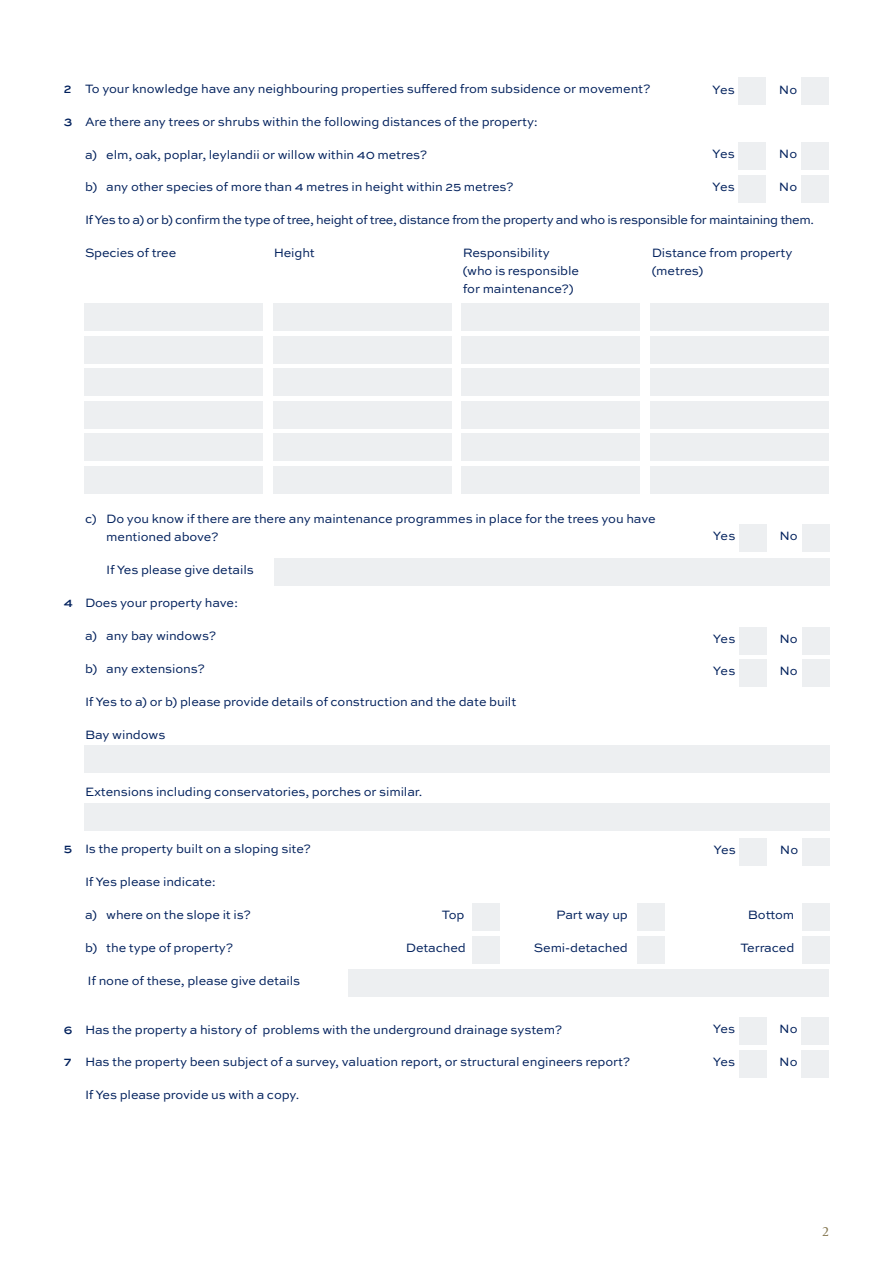
<style>
.page{position:relative;width:893px;height:1263px;background:#fff}
.page>*{position:absolute;margin:0;border:0;box-sizing:border-box;transform-origin:0 0}
.t1{font:13.5px "Capitolium 2";color:#83754e}
.t2{font:12.75px/18px "Sweet Sans Pro";letter-spacing:-.01em;color:#00205c}
.t3{font:12.75px "Sweet Sans Pro";letter-spacing:-.03em;color:#00205c}
.s1{font-weight:500}
</style>
<div class="page">
<div style="left:349px;top:969px;width:480px;height:27px;background:#edeff1"></div>
<div style="left:84px;top:303px;width:179px;height:28px;background:#edeff1"></div>
<div style="left:84px;top:336px;width:179px;height:27px;background:#edeff1"></div>
<div style="left:84px;top:368px;width:179px;height:28px;background:#edeff1"></div>
<div style="left:84px;top:401px;width:179px;height:27px;background:#edeff1"></div>
<div style="left:84px;top:433px;width:179px;height:28px;background:#edeff1"></div>
<div style="left:84px;top:466px;width:179px;height:27px;background:#edeff1"></div>
<div style="left:461px;top:303px;width:179px;height:28px;background:#edeff1"></div>
<div style="left:461px;top:336px;width:179px;height:27px;background:#edeff1"></div>
<div style="left:461px;top:368px;width:179px;height:28px;background:#edeff1"></div>
<div style="left:461px;top:401px;width:179px;height:27px;background:#edeff1"></div>
<div style="left:461px;top:433px;width:179px;height:28px;background:#edeff1"></div>
<div style="left:461px;top:466px;width:179px;height:27px;background:#edeff1"></div>
<div style="left:273px;top:303px;width:178px;height:28px;background:#edeff1"></div>
<div style="left:273px;top:336px;width:178px;height:27px;background:#edeff1"></div>
<div style="left:273px;top:368px;width:178px;height:28px;background:#edeff1"></div>
<div style="left:273px;top:401px;width:178px;height:27px;background:#edeff1"></div>
<div style="left:273px;top:433px;width:178px;height:28px;background:#edeff1"></div>
<div style="left:273px;top:466px;width:178px;height:27px;background:#edeff1"></div>
<div style="left:650px;top:303px;width:179px;height:28px;background:#edeff1"></div>
<div style="left:650px;top:336px;width:179px;height:27px;background:#edeff1"></div>
<div style="left:650px;top:368px;width:179px;height:28px;background:#edeff1"></div>
<div style="left:650px;top:401px;width:179px;height:27px;background:#edeff1"></div>
<div style="left:650px;top:433px;width:179px;height:28px;background:#edeff1"></div>
<div style="left:650px;top:466px;width:179px;height:27px;background:#edeff1"></div>
<div style="left:274px;top:558px;width:556px;height:27px;background:#edeff1"></div>
<div style="left:802px;top:627px;width:27px;height:27px;background:#edeff1"></div>
<div style="left:739px;top:627px;width:28px;height:27px;background:#edeff1"></div>
<div style="left:802px;top:524px;width:27px;height:27px;background:#edeff1"></div>
<div style="left:739px;top:524px;width:28px;height:27px;background:#edeff1"></div>
<div style="left:802px;top:903px;width:28px;height:27px;background:#edeff1"></div>
<div style="left:637px;top:903px;width:27px;height:27px;background:#edeff1"></div>
<div style="left:472px;top:903px;width:28px;height:27px;background:#edeff1"></div>
<div style="left:801px;top:142px;width:28px;height:28px;background:#edeff1"></div>
<div style="left:738px;top:142px;width:28px;height:28px;background:#edeff1"></div>
<div style="left:802px;top:659px;width:27px;height:27px;background:#edeff1"></div>
<div style="left:739px;top:659px;width:28px;height:27px;background:#edeff1"></div>
<div style="left:802px;top:838px;width:28px;height:27px;background:#edeff1"></div>
<div style="left:739px;top:838px;width:28px;height:27px;background:#edeff1"></div>
<div style="left:802px;top:936px;width:28px;height:27px;background:#edeff1"></div>
<div style="left:637px;top:936px;width:27px;height:27px;background:#edeff1"></div>
<div style="left:472px;top:936px;width:28px;height:27px;background:#edeff1"></div>
<div style="left:801px;top:175px;width:28px;height:28px;background:#edeff1"></div>
<div style="left:738px;top:175px;width:28px;height:28px;background:#edeff1"></div>
<div style="left:801px;top:1050px;width:28px;height:27px;background:#edeff1"></div>
<div style="left:739px;top:1050px;width:27px;height:27px;background:#edeff1"></div>
<div style="left:801px;top:1017px;width:28px;height:27px;background:#edeff1"></div>
<div style="left:739px;top:1017px;width:27px;height:27px;background:#edeff1"></div>
<div style="left:801px;top:78px;width:28px;height:27px;background:#edeff1"></div>
<div style="left:738px;top:78px;width:28px;height:27px;background:#edeff1"></div>
<div style="left:84px;top:803px;width:746px;height:27px;background:#edeff1"></div>
<div style="left:84px;top:745px;width:746px;height:28px;background:#edeff1"></div>
<p class="t2" style="left:64px;top:79px;width:588px"><span class="s1">2</span> To your knowledge have any neighbouring properties suffered from subsidence or movement?</p>
<p class="t2" style="left:64px;top:112px;width:476px"><span class="s1">3</span> Are there any trees or shrubs within the following distances of the property:</p>
<p class="t2" style="left:85px;top:145px;width:344px">a) elm, oak, poplar, leylandii or willow within 40 metres?</p>
<p class="t2" style="left:85px;top:178px;width:430px">b) any other species of more than 4 metres in height within 25 metres?</p>
<p class="t3" style="left:85px;top:211px;width:731px">If Yes to a) or b) confirm the type of tree, height of tree, distance from the property and who is responsible for maintaining them.</p>
<p class="t2" style="left:85px;top:243px;width:93px">Species of tree</p>
<p class="t2" style="left:274px;top:243px;width:43px">Height</p>
<p class="t2" style="left:463px;top:243px;width:89px">Responsibility</p>
<p class="t2" style="left:652px;top:243px;width:142px">Distance from property</p>
<p class="t2" style="left:463px;top:261px;width:118px">(who is responsible</p>
<p class="t2" style="left:652px;top:261px;width:53px">(metres)</p>
<p class="t2" style="left:463px;top:279px;width:113px">for maintenance?)</p>
<p class="t2" style="left:712px;top:80px;width:24px">Yes</p>
<p class="t2" style="left:779px;top:80px;width:20px">No</p>
<p class="t2" style="left:712px;top:145px;width:24px">Yes</p>
<p class="t2" style="left:779px;top:145px;width:20px">No</p>
<p class="t2" style="left:712px;top:178px;width:24px">Yes</p>
<p class="t2" style="left:779px;top:178px;width:20px">No</p>
<p class="t2" style="left:106px;top:510px;width:551px;text-indent:-21px">c) Do you know if there are there any maintenance programmes in place for the trees you have mentioned above?</p>
<p class="t2" style="left:106px;top:560px;width:149px">If Yes please give details</p>
<p class="t2" style="left:64px;top:593px;width:176px"><span class="s1">4</span> Does your property have:</p>
<p class="t2" style="left:85px;top:626px;width:133px">a) any bay windows?</p>
<p class="t2" style="left:85px;top:659px;width:121px">b) any extensions?</p>
<p class="t2" style="left:85px;top:692px;width:433px">If Yes to a) or b) please provide details of construction and the date built</p>
<p class="t2" style="left:85px;top:725px;width:82px">Bay windows</p>
<p class="t2" style="left:85px;top:782px;width:339px">Extensions including conservatories, porches or similar.</p>
<p class="t2" style="left:713px;top:526px;width:24px">Yes</p>
<p class="t2" style="left:779px;top:526px;width:20px">No</p>
<p class="t2" style="left:713px;top:629px;width:24px">Yes</p>
<p class="t2" style="left:779px;top:629px;width:20px">No</p>
<p class="t2" style="left:713px;top:661px;width:24px">Yes</p>
<p class="t2" style="left:779px;top:661px;width:20px">No</p>
<p class="t2" style="left:64px;top:839px;width:249px"><span class="s1">5</span> Is the property built on a sloping site?</p>
<p class="t2" style="left:85px;top:872px;width:133px">If Yes please indicate:</p>
<p class="t2" style="left:85px;top:905px;width:167px">a) where on the slope it is?</p>
<p class="t2" style="left:442px;top:905px;width:24px">Top</p>
<p class="t2" style="left:556px;top:905px;width:73px">Part way up</p>
<p class="t2" style="left:748px;top:905px;width:48px">Bottom</p>
<p class="t2" style="left:85px;top:938px;width:150px">b) the type of property?</p>
<p class="t2" style="left:406px;top:938px;width:62px">Detached</p>
<p class="t2" style="left:534px;top:938px;width:96px">Semi-detached</p>
<p class="t2" style="left:740px;top:938px;width:55px">Terraced</p>
<p class="t2" style="left:88px;top:971px;width:214px">If none of these, please give details</p>
<p class="t2" style="left:64px;top:1020px;width:500px"><span class="s1">6</span> Has the property a history of problems with the underground drainage system?</p>
<p class="t2" style="left:64px;top:1053px;width:568px"><span class="s1">7</span> Has the property been subject of a survey, valuation report, or structural engineers report?</p>
<p class="t2" style="left:85px;top:1085px;width:216px">If Yes please provide us with a copy.</p>
<p class="t2" style="left:713px;top:840px;width:24px">Yes</p>
<p class="t2" style="left:780px;top:840px;width:20px">No</p>
<p class="t2" style="left:713px;top:1019px;width:24px">Yes</p>
<p class="t2" style="left:779px;top:1019px;width:20px">No</p>
<p class="t2" style="left:713px;top:1052px;width:24px">Yes</p>
<p class="t2" style="left:779px;top:1052px;width:20px">No</p>
<p class="t1" style="left:822px;top:1223px;width:9px">2</p>
</div>
